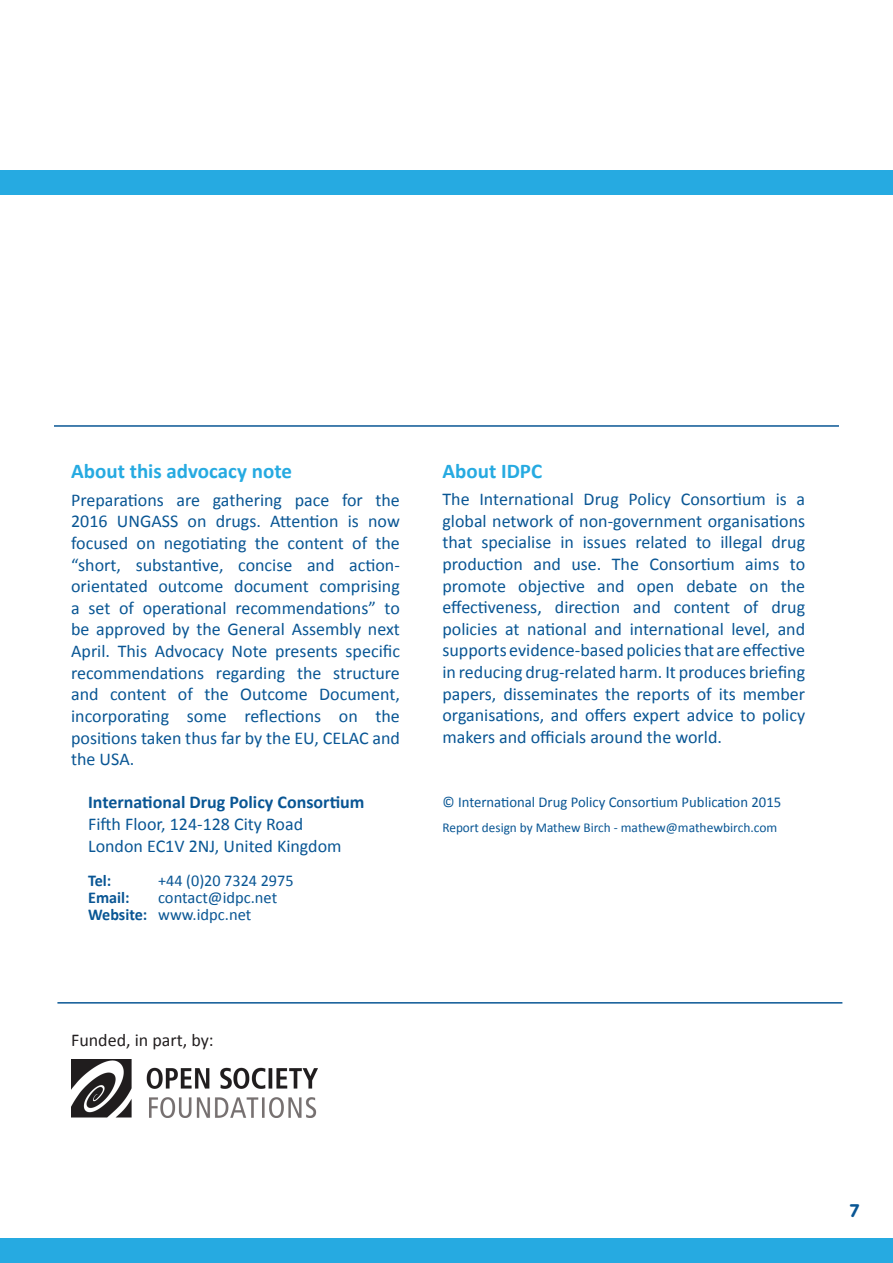
<style>
.page{position:relative;width:893px;height:1263px;background:#fff}
.page>*{position:absolute;margin:0;border:0;box-sizing:border-box;transform-origin:0 0}
.t1{font:700 21px "Calibri";color:#26aae1}
.t2{font:18px/21.6px "Calibri";color:#095694;text-align:justify}
.t3{font:700 18px "Calibri";color:#095694}
.t4{font:18px "Calibri";color:#231f20}
.t5{font:700 18px "VAG Rounded LT Pro";color:#095694}
.t6{font:16.5px/17.1px "Calibri";color:#095694}
.t7{font:700 16.5px "Calibri";color:#095694}
.t8{font:15px "Calibri";color:#095694}
.t9{font:13.5px "Calibri";color:#095694}
.s1{font-weight:700}
</style>
<div class="page">
<div style="left:0;top:1238px;width:893px;height:25px;background:#26aae1"></div>
<hr style="left:54px;top:425px;width:785px;height:2px;background:#095694">
<hr style="left:57px;top:1002px;width:785px;height:1px;background:#095694">
<div style="left:0;top:170px;width:893px;height:24px;background:#26aae1"></div>
<img style="left:71px;top:1060px;width:246px;height:57px">
<p class="t1" style="left:71px;top:458px;width:222px">About this advocacy note</p>
<p class="t2" style="left:71px;top:489px;width:330px">Preparations are gathering pace for the 2016 UNGASS on drugs. Attention is now focused on negotiating the content of the “short, substantive, concise and action&shy;orientated outcome document comprising a set of operational recommendations” to be approved by the General Assembly next April. This Advocacy Note presents specific recommendations regarding the structure and content of the Outcome Document, incorporating some reflections on the positions taken thus far by the EU, CELAC and the USA.</p>
<p class="t3" style="left:88px;top:791px;width:278px">International Drug Policy Consortium</p>
<p class="t2" style="left:88px;top:813px;width:255px">Fifth Floor, 124-128 City Road<br>London EC1V 2NJ, United Kingdom</p>
<p class="t7" style="left:88px;top:870px;width:25px">Tel:</p>
<p class="t6" style="left:158px;top:872px;width:137px">+44 (0)20 7324 2975</p>
<p class="t7" style="left:88px;top:887px;width:43px">Email:</p>
<p class="t6" style="left:88px;top:889px;width:191px;text-indent:70px">contact@idpc.net<br><span class="s1">Website:</span> www.idpc.net</p>
<p class="t1" style="left:442px;top:457px;width:101px">About IDPC</p>
<p class="t2" style="left:442px;top:488px;width:364px">The International Drug Policy Consortium is a global network of non-government organisations that specialise in issues related to illegal drug production and use. The Consortium aims to promote objective and open debate on the effectiveness, direction and content of drug policies at national and international level, and supports evidence-based policies that are effective in reducing drug-related harm. It produces briefing papers, disseminates the reports of its member organisations, and offers expert advice to policy makers and officials around the world.</p>
<p class="t8" style="left:442px;top:792px;width:340px">© International Drug Policy Consortium Publication 2015</p>
<p class="t9" style="left:442px;top:819px;width:336px">Report design by Mathew Birch - mathew@mathewbirch.com</p>
<p class="t4" style="left:71px;top:1029px;width:144px">Funded, in part, by:</p>
<p class="t5" style="left:850px;top:1199px;width:11px">7</p>
</div>
